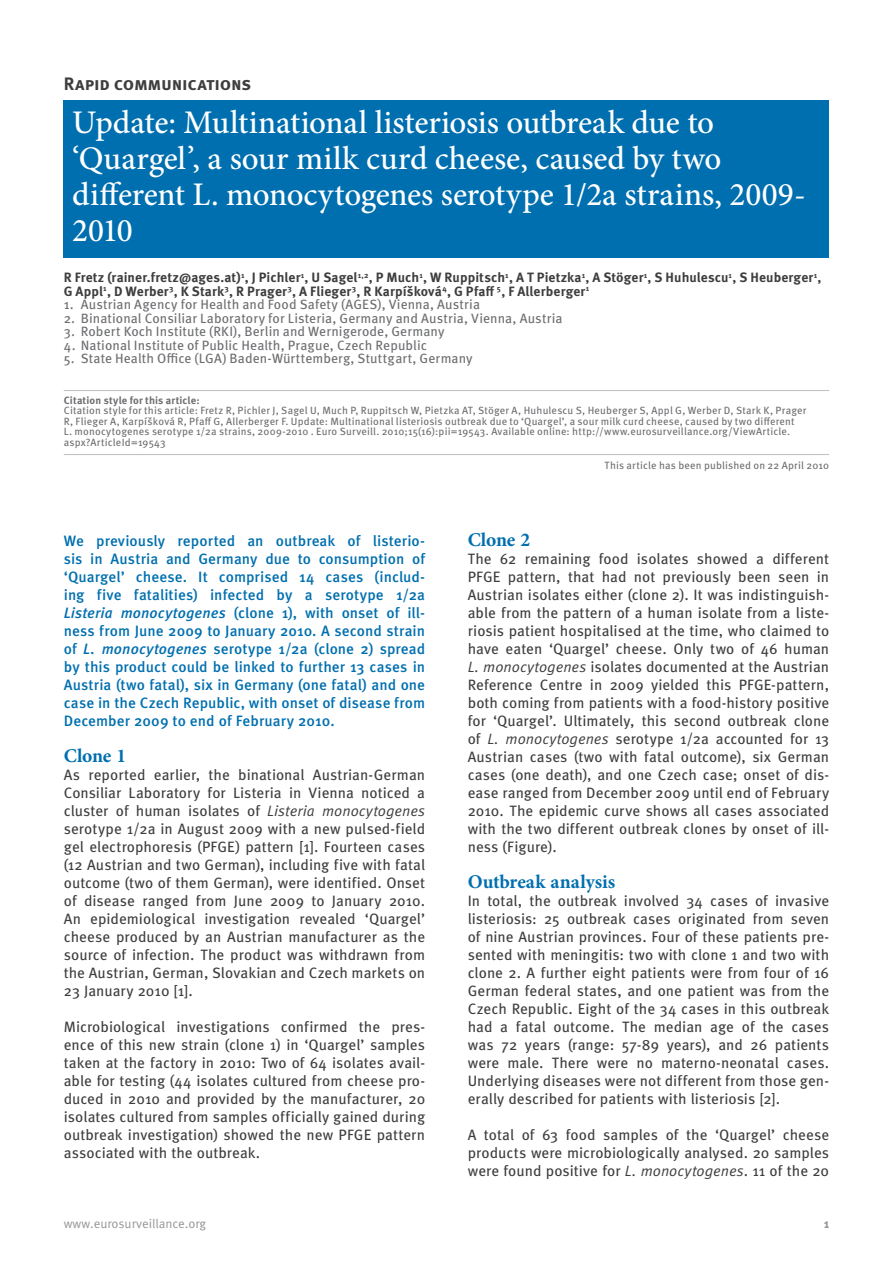
<style>
.page{position:relative;width:893px;height:1263px;background:#fff}
.page>*{position:absolute;margin:0;border:0;box-sizing:border-box;transform-origin:0 0}
.t1{font:500 33px/36px "Minion Pro";letter-spacing:-.005em;color:#fff}
.t2{font:700 19.5px "Minion Pro";letter-spacing:-.005em;color:#006faf}
.t3{font:700 18px "Meta Pro";letter-spacing:-.015em;color:#3e3e3f}
.t4{font:15px/18px "Meta Pro";letter-spacing:.005em;color:#3e3e3f;text-align:justify}
.t5{font:500 15px/18px "Meta Pro";letter-spacing:.005em;color:#006faf;text-align:justify}
.t6{font:13.5px "Meta Pro";letter-spacing:.01em;color:#6c6d70}
.t7{font:700 13.5px/13.5px "Meta Pro";letter-spacing:.01em;color:#3e3e3f}
.t8{font:12.75px "Meta Pro";color:#939598}
.t9{font:700 12.75px "Meta Pro";color:#939598}
.t10{font:10.5px/10.5px "Meta Pro";letter-spacing:.02em;color:#6c6d70}
.t11{font:700 10.5px "Meta Pro";letter-spacing:.015em;color:#6c6d70}
.s1{font-style:italic}
</style>
<div class="page">
<hr style="left:64px;top:390px;width:765px;height:1px;background:#bcbdc0">
<hr style="left:64px;top:454px;width:765px;height:1px;background:#bcbdc0">
<div style="left:64px;top:100px;width:765px;height:158px;background:#006faf"></div>
<p class="t3" style="left:64px;top:72px;width:189px">Rapid communications</p>
<h1 class="t1" style="left:72px;top:104px;width:735px">Update: Multinational listeriosis outbreak due to ‘Quargel’, a sour milk curd cheese, caused by two different L. monocytogenes serotype 1/2a strains, 2009- 2010</h1>
<p class="t7" style="left:64px;top:271px;width:759px">R Fretz (rainer.fretz@ages.at)<sup>1</sup>, J Pichler<sup>1</sup>, U Sagel<sup>1,2</sup>, P Much<sup>1</sup>, W Ruppitsch<sup>1</sup>, A T Pietzka<sup>1</sup>, A Stöger<sup>1</sup>, S Huhulescu<sup>1</sup>, S Heuberger<sup>1</sup>,<br>G Appl<sup>1</sup>, D Werber<sup>3</sup>, K Stark<sup>3</sup>, R Prager<sup>3</sup>, A Flieger<sup>3</sup>, R Karpíšková<sup>4</sup>, G Pfaff <sup>5</sup>, F Allerberger<sup>1</sup></p>
<p class="t6" style="left:64px;top:296px;width:418px">1. Austrian Agency for Health and Food Safety (AGES), Vienna, Austria</p>
<p class="t6" style="left:64px;top:310px;width:500px">2. Binational Consiliar Laboratory for Listeria, Germany and Austria, Vienna, Austria</p>
<p class="t6" style="left:64px;top:323px;width:382px">3. Robert Koch Institute (RKI), Berlin and Wernigerode, Germany</p>
<p class="t6" style="left:64px;top:337px;width:365px">4. National Institute of Public Health, Prague, Czech Republic</p>
<p class="t6" style="left:64px;top:350px;width:410px">5. State Health Office (LGA) Baden-Württemberg, Stuttgart, Germany</p>
<p class="t11" style="left:64px;top:393px;width:137px">Citation style for this article:</p>
<p class="t10" style="left:64px;top:406px;width:744px">Citation style for this article: Fretz R, Pichler J, Sagel U, Much P, Ruppitsch W, Pietzka AT, Stöger A, Huhulescu S, Heuberger S, Appl G, Werber D, Stark K, Prager R, Flieger A, Karpíšková R, Pfaff G, Allerberger F. Update: Multinational listeriosis outbreak due to ‘Quargel’, a sour milk curd cheese, caused by two different<br>L. monocytogenes serotype 1/2a strains, 2009-2010 . Euro Surveill. 2010;15(16):pii=19543. Available online: http://www.eurosurveillance.org/ViewArticle. aspx?ArticleId=19543</p>
<p class="t10" style="left:605px;top:460px;width:226px">This article has been published on 22 April 2010</p>
<p class="t5" style="left:64px;top:532px;width:363px">We previously reported an outbreak of listerio&shy;sis in Austria and Germany due to consumption of ‘Quargel’ cheese. It comprised 14 cases (includ&shy;ing five fatalities) infected by a serotype 1/2a <span class="s1">Listeria monocytogenes</span> (clone 1), with onset of ill&shy;ness from June 2009 to January 2010. A second strain of <span class="s1">L. monocytogenes</span> serotype 1/2a (clone 2) spread by this product could be linked to further 13 cases in Austria (two fatal), six in Germany (one fatal) and one case in the Czech Republic, with onset of disease from December 2009 to end of February 2010.</p>
<h2 class="t2" style="left:64px;top:742px;width:64px">Clone 1</h2>
<p class="t4" style="left:64px;top:766px;width:363px">As reported earlier, the binational Austrian-German Consiliar Laboratory for Listeria in Vienna noticed a cluster of human isolates of <span class="s1">Listeria monocytogenes </span>serotype 1/2a in August 2009 with a new pulsed-field gel electrophoresis (PFGE) pattern [1]. Fourteen cases (12 Austrian and two German), including five with fatal outcome (two of them German), were identified. Onset of disease ranged from June 2009 to January 2010.<br>An epidemiological investigation revealed ‘Quargel’ cheese produced by an Austrian manufacturer as the source of infection. The product was withdrawn from the Austrian, German, Slovakian and Czech markets on 23 January 2010 [1].</p>
<p class="t4" style="left:64px;top:1018px;width:363px">Microbiological investigations confirmed the pres&shy;ence of this new strain (clone 1) in ‘Quargel’ samples taken at the factory in 2010: Two of 64 isolates avail&shy;able for testing (44 isolates cultured from cheese pro&shy;duced in 2010 and provided by the manufacturer, 20 isolates cultured from samples officially gained during outbreak investigation) showed the new PFGE pattern associated with the outbreak.</p>
<h2 class="t2" style="left:468px;top:526px;width:64px">Clone 2</h2>
<p class="t4" style="left:468px;top:550px;width:363px">The 62 remaining food isolates showed a different PFGE pattern, that had not previously been seen in Austrian isolates either (clone 2). It was indistinguish&shy;able from the pattern of a human isolate from a liste&shy;riosis patient hospitalised at the time, who claimed to have eaten ‘Quargel’ cheese. Only two of 46 human <span class="s1">L. monocytogenes</span> isolates documented at the Austrian Reference Centre in 2009 yielded this PFGE-pattern, both coming from patients with a food-history positive for ‘Quargel’. Ultimately, this second outbreak clone of <span class="s1">L. monocytogenes</span> serotype 1/2a accounted for 13<br>Austrian cases (two with fatal outcome), six German cases (one death), and one Czech case; onset of dis&shy;ease ranged from December 2009 until end of February 2010. The epidemic curve shows all cases associated with the two different outbreak clones by onset of ill&shy;ness (Figure).</p>
<h2 class="t2" style="left:468px;top:868px;width:149px">Outbreak analysis</h2>
<p class="t4" style="left:468px;top:892px;width:363px">In total, the outbreak involved 34 cases of invasive listeriosis: 25 outbreak cases originated from seven of nine Austrian provinces. Four of these patients pre&shy;sented with meningitis: two with clone 1 and two with clone 2. A further eight patients were from four of 16<br>German federal states, and one patient was from the Czech Republic. Eight of the 34 cases in this outbreak had a fatal outcome. The median age of the cases was 72 years (range: 57-89 years), and 26 patients were male. There were no materno-neonatal cases.<br>Underlying diseases were not different from those gen&shy;erally described for patients with listeriosis [2].</p>
<p class="t4" style="left:468px;top:1126px;width:363px">A total of 63 food samples of the ‘Quargel’ cheese products were microbiologically analysed. 20 samples were found positive for <span class="s1">L. monocytogenes</span>. 11 of the 20</p>
<p class="t8" style="left:64px;top:1215px;width:144px">www.eurosurveillance.org</p>
<p class="t9" style="left:824px;top:1215px;width:7px">1</p>
</div>
